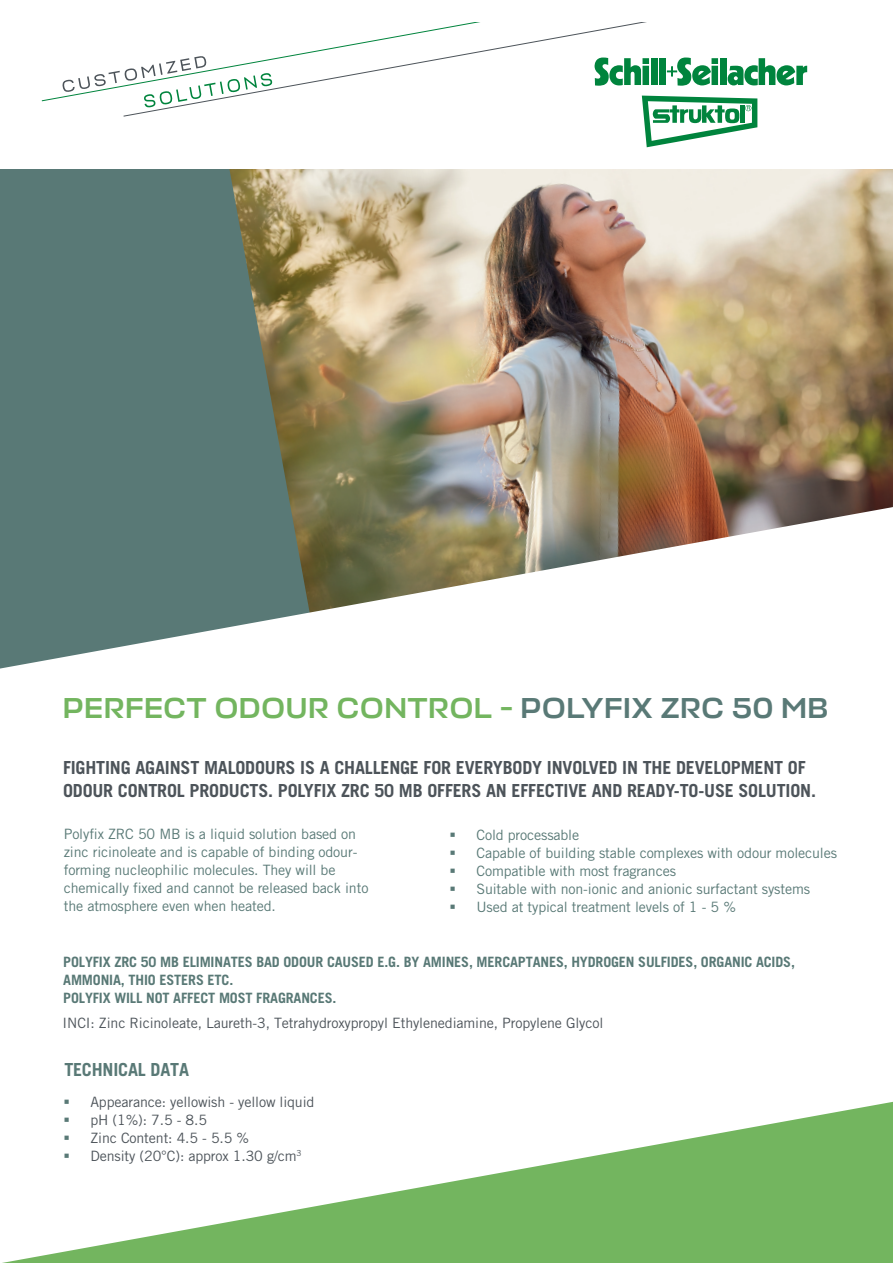
<style>
.page{position:relative;width:893px;height:1263px;background:#fff}
.page>*{position:absolute;margin:0;border:0;box-sizing:border-box;transform-origin:0 0}
.t1{font:500 28.95px "Stapel";letter-spacing:.035em;color:#73b55f}
.t2{font:700 18px/22.5px "Trade Gothic LT Pro";letter-spacing:-.01em;color:#4d545a}
.t3{font:700 18px "Trade Gothic LT Pro";letter-spacing:-.01em;color:#597976}
.t4{font:14.25px/18px "Trade Gothic LT Pro";letter-spacing:-.01em;color:#597976}
.t5{font:14.25px/18px "Trade Gothic LT Pro";letter-spacing:-.01em;color:#4d545a}
.t6{font:700 14.25px/18px "Trade Gothic LT Pro";letter-spacing:-.01em;color:#597976}
.s1{color:#597976}
</style>
<div class="page">
<svg style="left:2px;top:1102px;width:891px;height:161px"></svg>
<img style="left:310px;top:169px;width:583px;height:338px">
<svg style="left:0;top:169px;width:310px;height:338px;background:#627a70"></svg>
<svg style="left:0;top:507px;width:893px;height:162px"></svg>
<svg style="left:62px;top:70px;width:61px;height:28px"></svg>
<svg style="left:123px;top:22px;width:613px;height:95px"></svg>
<svg style="left:642px;top:96px;width:115px;height:51px"></svg>
<div style="left:651px;top:58px;width:7px;height:27px;background:#00843d"></div>
<div style="left:659px;top:58px;width:7px;height:27px;background:#00843d"></div>
<div style="left:720px;top:58px;width:7px;height:27px;background:#00843d"></div>
<svg style="left:728px;top:58px;width:79px;height:27px"></svg>
<svg style="left:667px;top:58px;width:51px;height:28px"></svg>
<svg style="left:595px;top:58px;width:54px;height:28px"></svg>
<svg style="left:65px;top:1118px;width:4px;height:4px"></svg>
<svg style="left:65px;top:1136px;width:4px;height:4px"></svg>
<svg style="left:65px;top:1154px;width:4px;height:4px"></svg>
<h1 class="t1" style="left:63px;top:690px;width:766px">PERFECT ODOUR CONTROL - <span class="s1">POLYFIX ZRC 50 MB</span></h1>
<p class="t2" style="left:63px;top:756px;width:754px">FIGHTING AGAINST MALODOURS IS A CHALLENGE FOR EVERYBODY INVOLVED IN THE DEVELOPMENT OF<br>ODOUR CONTROL PRODUCTS. POLYFIX ZRC 50 MB OFFERS AN EFFECTIVE AND READY-TO-USE SOLUTION.</p>
<p class="t4" style="left:64px;top:825px;width:306px">Polyfix ZRC 50 MB is a liquid solution based on zinc ricinoleate and is capable of binding odour&shy;forming nucleophilic molecules. They will be chemically fixed and cannot be released back into the atmosphere even when heated.</p>
<p class="t4" style="left:476px;top:826px;width:362px">Cold processable<br>Capable of building stable complexes with odour molecules Compatible with most fragrances<br>Suitable with non-ionic and anionic surfactant systems Used at typical treatment levels of 1 - 5 %</p>
<p class="t6" style="left:63px;top:952px;width:733px">POLYFIX ZRC 50 MB ELIMINATES BAD ODOUR CAUSED E.G. BY AMINES, MERCAPTANES, HYDROGEN SULFIDES, ORGANIC ACIDS,<br>AMMONIA, THIO ESTERS ETC.<br>POLYFIX WILL NOT AFFECT MOST FRAGRANCES.</p>
<p class="t5" style="left:63px;top:1014px;width:542px">INCI: Zinc Ricinoleate, Laureth-3, Tetrahydroxypropyl Ethylenediamine, Propylene Glycol</p>
<p class="t3" style="left:64px;top:1059px;width:126px">TECHNICAL DATA</p>
<p class="t5" style="left:90px;top:1093px;width:226px">Appearance: yellowish - yellow liquid pH (1%): 7.5 - 8.5<br>Zinc Content: 4.5 - 5.5 %<br>Density (20°C): approx 1.30 g/cm<sup>3</sup></p>
</div>
